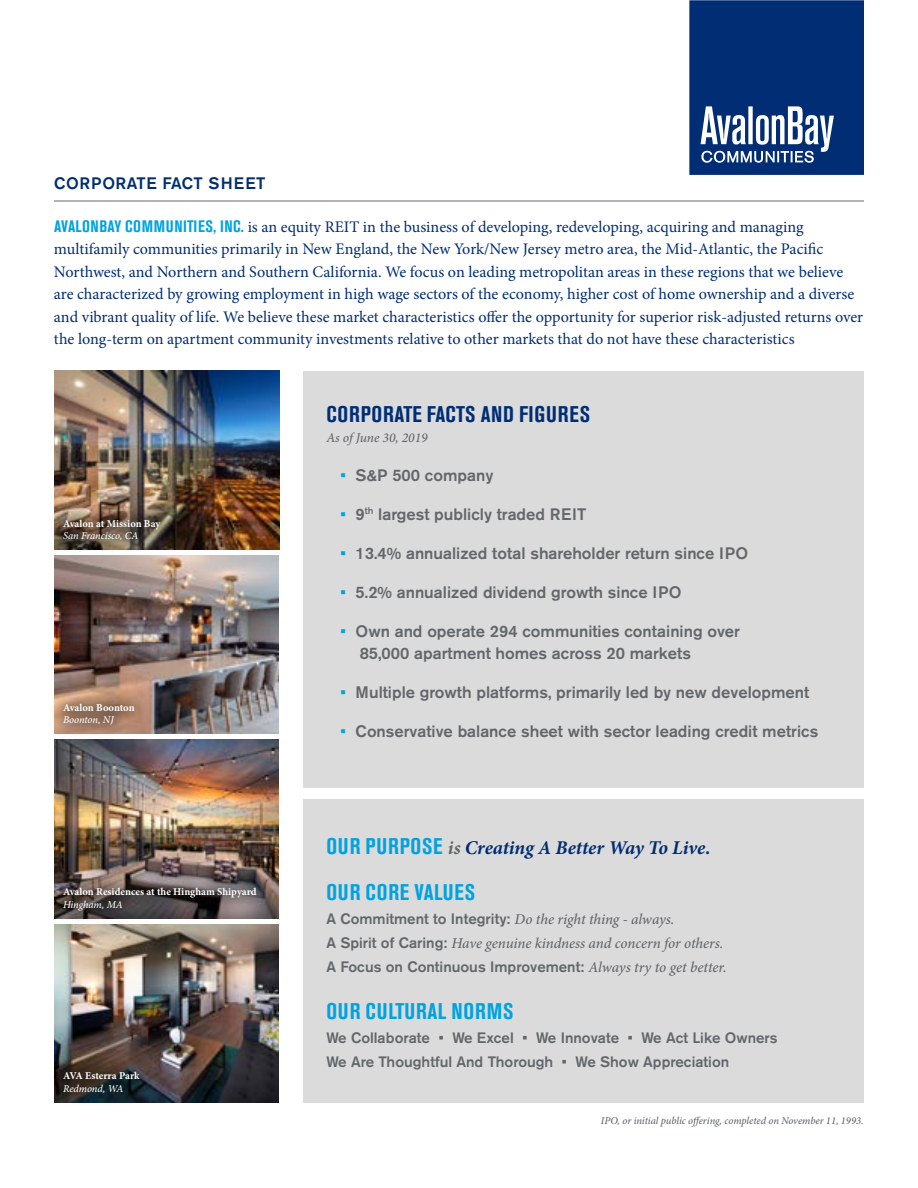
<style>
.page{position:relative;width:918px;height:1188px;background:#fff}
.page>*{position:absolute;margin:0;border:0;box-sizing:border-box;transform-origin:0 0}
.t1{font:700 condensed 22.5px "Akzidenz Grotesk BE";letter-spacing:.035em;color:#00a3e0}
.t2{font:700 condensed 22.5px "Akzidenz Grotesk BE";letter-spacing:.035em;color:#002d74}
.t3{font:italic 700 19.5px "Minion Pro";letter-spacing:-.005em;color:#002d72}
.t4{font:500 16.5px/22.5px "Akzidenz Grotesk BE";color:#63666a}
.t5{font:500 16.5px "Akzidenz Grotesk BE";letter-spacing:.03em;color:#002d74}
.t6{font:16.2px/22.5px "Minion Pro";letter-spacing:-.005em;color:#002d74}
.t7{font:500 15px/24px "Akzidenz Grotesk BE";color:#63666a}
.t8{font:italic 500 15px "Minion Pro";letter-spacing:-.005em;color:#63666a}
.t9{font:italic 500 13.5px "Minion Pro";letter-spacing:-.005em;color:#63666a}
.t10{font:700 10.5px "Minion Pro";color:#fff}
.t11{font:italic 500 10.5px "Minion Pro";letter-spacing:-.01em;color:#63666a}
.t12{font:italic 500 10.5px "Minion Pro";letter-spacing:-.005em;color:#fff}
.s1{font-family:"Akzidenz Grotesk BE";font-weight:700;font-stretch:condensed;font-size:16.5px;color:#00a3e0}
.s2{color:#00a3e0}
.s3{font-family:"Akzidenz Grotesk BE";font-style:normal;font-stretch:condensed;font-size:22.5px;color:#00a3e0}
.s4{color:#63666a}
.s5{font-family:"Minion Pro";font-style:italic}
.s6{font-family:"Akzidenz Grotesk BE";font-style:normal}
</style>
<div class="page">
<svg style="left:689px;top:0;width:175px;height:175px"></svg>
<hr style="left:54px;top:201px;width:810px;height:1px;background:#63666a">
<img style="left:54px;top:371px;width:226px;height:178px">
<img style="left:54px;top:555px;width:225px;height:179px">
<img style="left:54px;top:740px;width:225px;height:178px">
<img style="left:54px;top:924px;width:225px;height:179px">
<div style="left:303px;top:371px;width:561px;height:417px;background:#dbdbdb"></div>
<div style="left:303px;top:799px;width:561px;height:304px;background:#dbdbdb"></div>
<div style="left:49px;top:505px;width:126px;height:49px;background:#000;opacity:.54"></div>
<div style="left:49px;top:689px;width:100px;height:49px;background:#000;opacity:.54"></div>
<div style="left:49px;top:873px;width:222px;height:53px;background:#000;opacity:.54"></div>
<div style="left:49px;top:1057px;width:105px;height:50px;background:#000;opacity:.54"></div>
<p class="t5" style="left:54px;top:173px;width:213px">CORPORATE FACT SHEET</p>
<p class="t6" style="left:54px;top:215px;width:811px"><span class="s1">AVALONBAY COMMUNITIES, INC.</span> is an equity REIT in the business of developing, redeveloping, acquiring and managing multifamily communities primarily in New England, the New York/New Jersey metro area, the Mid-Atlantic, the Pacific Northwest, and Northern and Southern California. We focus on leading metropolitan areas in these regions that we believe are characterized by growing employment in high wage sectors of the economy, higher cost of home ownership and a diverse and vibrant quality of life. We believe these market characteristics offer the opportunity for superior risk-adjusted returns over the long-term on apartment community investments relative to other markets that do not have these characteristics</p>
<p class="t10" style="left:63px;top:516px;width:99px">Avalon at Mission Bay</p>
<p class="t12" style="left:63px;top:529px;width:77px">San Francisco, CA</p>
<p class="t10" style="left:63px;top:700px;width:73px">Avalon Boonton</p>
<p class="t12" style="left:63px;top:713px;width:52px">Boonton, NJ</p>
<p class="t10" style="left:63px;top:884px;width:195px">Avalon Residences at the Hingham Shipyard</p>
<p class="t12" style="left:63px;top:897px;width:61px">Hingham, MA</p>
<p class="t10" style="left:63px;top:1069px;width:78px">AVA Esterra Park</p>
<p class="t12" style="left:63px;top:1081px;width:62px">Redmond, WA</p>
<h1 class="t2" style="left:326px;top:402px;width:265px">CORPORATE FACTS AND FIGURES</h1>
<p class="t9" style="left:326px;top:428px;width:103px">As of June 30, 2019</p>
<p class="t4" style="left:341px;top:464px;width:154px"><span class="s2">•</span> S&amp;P 500 company</p>
<p class="t4" style="left:341px;top:503px;width:247px"><span class="s2">•</span> 9<sup>th</sup> largest publicly traded REIT</p>
<p class="t4" style="left:341px;top:542px;width:409px"><span class="s2">•</span> 13.4% annualized total shareholder return since IPO</p>
<p class="t4" style="left:341px;top:581px;width:342px"><span class="s2">•</span> 5.2% annualized dividend growth since IPO</p>
<p class="t4" style="left:360px;top:620px;width:382px;text-indent:-19px"><span class="s2">•</span> Own and operate 294 communities containing over<br>85,000 apartment homes across 20 markets</p>
<p class="t4" style="left:341px;top:681px;width:470px"><span class="s2">•</span> Multiple growth platforms, primarily led by new development</p>
<p class="t4" style="left:341px;top:720px;width:479px"><span class="s2">•</span> Conservative balance sheet with sector leading credit metrics</p>
<p class="t3" style="left:326px;top:833px;width:386px"><span class="s3">OUR PURPOSE</span> <span class="s4">is</span> Creating A Better Way To Live.</p>
<h1 class="t1" style="left:326px;top:879px;width:150px">OUR CORE VALUES</h1>
<p class="t7" style="left:326px;top:907px;width:350px">A Commitment to Integrity: <span class="s5">Do the right thing - always.</span></p>
<p class="t8" style="left:326px;top:933px;width:399px"><span class="s6">A Spirit of Caring:</span> Have genuine kindness and concern for others.</p>
<p class="t7" style="left:326px;top:955px;width:402px">A Focus on Continuous Improvement: <span class="s5">Always try to get better.</span></p>
<h1 class="t1" style="left:326px;top:998px;width:188px">OUR CULTURAL NORMS</h1>
<p class="t7" style="left:326px;top:1025px;width:453px">We Collaborate • We Excel • We Innovate • We Act Like Owners<br>We Are Thoughtful And Thorough • We Show Appreciation</p>
<p class="t11" style="left:601px;top:1113px;width:264px">IPO, or initial public offering, completed on November 11, 1993.</p>
</div>
